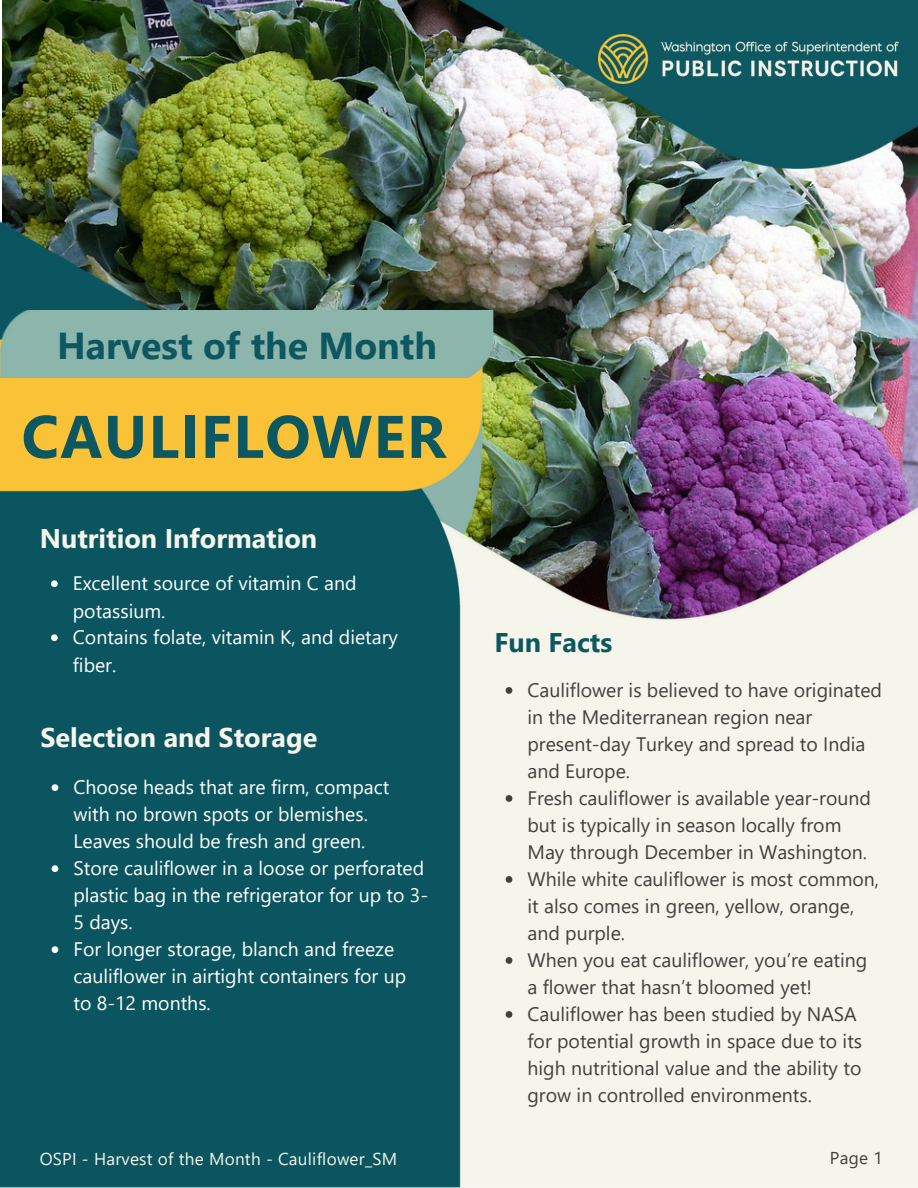
<style>
.page{position:relative;width:918px;height:1188px;background:#fff}
.page>*{position:absolute;margin:0;border:0;box-sizing:border-box;transform-origin:0 0}
.t1{font:700 60px "Segoe UI";letter-spacing:.02em;color:#0d5761}
.t2{font:700 37.5px "Segoe UI";color:#0d5761}
.t3{font:700 27px "Segoe UI";color:#f7f5eb}
.t4{font:700 27px "Segoe UI";color:#0d5761}
.t5{font:19.5px/27px "Segoe UI";color:#40403d}
.t6{font:19.5px/27px "Segoe UI";color:#fff}
.t7{font:17.1px "Segoe UI";letter-spacing:.015em;color:#f7f5eb}
.t8{font:17.1px "Segoe UI";color:#40403d}
</style>
<div class="page">
<img style="left:2px;top:0;width:916px;height:201px">
<img style="left:0;top:201px;width:918px;height:987px">
<img style="left:459px;top:0;width:459px;height:169px">
<img style="left:598px;top:34px;width:301px;height:50px">
<div style="left:0;top:311px;width:494px;height:66px;background:#8cb5ab"></div>
<svg style="left:51px;top:580px;width:7px;height:7px"></svg>
<svg style="left:51px;top:634px;width:7px;height:7px"></svg>
<svg style="left:52px;top:784px;width:6px;height:7px"></svg>
<svg style="left:52px;top:865px;width:6px;height:7px"></svg>
<svg style="left:52px;top:946px;width:6px;height:7px"></svg>
<svg style="left:506px;top:687px;width:6px;height:7px"></svg>
<svg style="left:506px;top:795px;width:6px;height:7px"></svg>
<svg style="left:506px;top:876px;width:6px;height:7px"></svg>
<svg style="left:506px;top:957px;width:6px;height:7px"></svg>
<svg style="left:506px;top:1011px;width:6px;height:7px"></svg>
<p class="t2" style="left:57px;top:318px;width:381px">Harvest of the Month</p>
<h1 class="t1" style="left:22px;top:393px;width:426px">CAULIFLOWER</h1>
<h2 class="t3" style="left:40px;top:518px;width:279px">Nutrition Information</h2>
<p class="t6" style="left:73px;top:569px;width:285px">Excellent source of vitamin C and potassium.</p>
<p class="t6" style="left:73px;top:623px;width:327px">Contains folate, vitamin K, and dietary fiber.</p>
<h2 class="t3" style="left:40px;top:718px;width:278px">Selection and Storage</h2>
<p class="t6" style="left:73px;top:773px;width:317px">Choose heads that are firm, compact with no brown spots or blemishes.<br>Leaves should be fresh and green.</p>
<p class="t6" style="left:73px;top:854px;width:356px">Store cauliflower in a loose or perforated plastic bag in the refrigerator for up to 3-<br>5 days.</p>
<p class="t6" style="left:73px;top:935px;width:334px">For longer storage, blanch and freeze cauliflower in airtight containers for up to 8-12 months.</p>
<h2 class="t4" style="left:494px;top:623px;width:119px">Fun Facts</h2>
<p class="t5" style="left:528px;top:676px;width:356px">Cauliflower is believed to have originated in the Mediterranean region near present-day Turkey and spread to India and Europe.</p>
<p class="t5" style="left:528px;top:784px;width:345px">Fresh cauliflower is available year-round but is typically in season locally from<br>May through December in Washington.</p>
<p class="t5" style="left:528px;top:865px;width:353px">While white cauliflower is most common, it also comes in green, yellow, orange, and purple.</p>
<p class="t5" style="left:528px;top:946px;width:341px">When you eat cauliflower, you’re eating a flower that hasn’t bloomed yet!</p>
<p class="t5" style="left:528px;top:1000px;width:336px">Cauliflower has been studied by NASA for potential growth in space due to its high nutritional value and the ability to grow in controlled environments.</p>
<p class="t7" style="left:40px;top:1146px;width:359px">OSPI - Harvest of the Month - Cauliflower_SM</p>
<p class="t8" style="left:830px;top:1145px;width:54px">Page 1</p>
</div>
